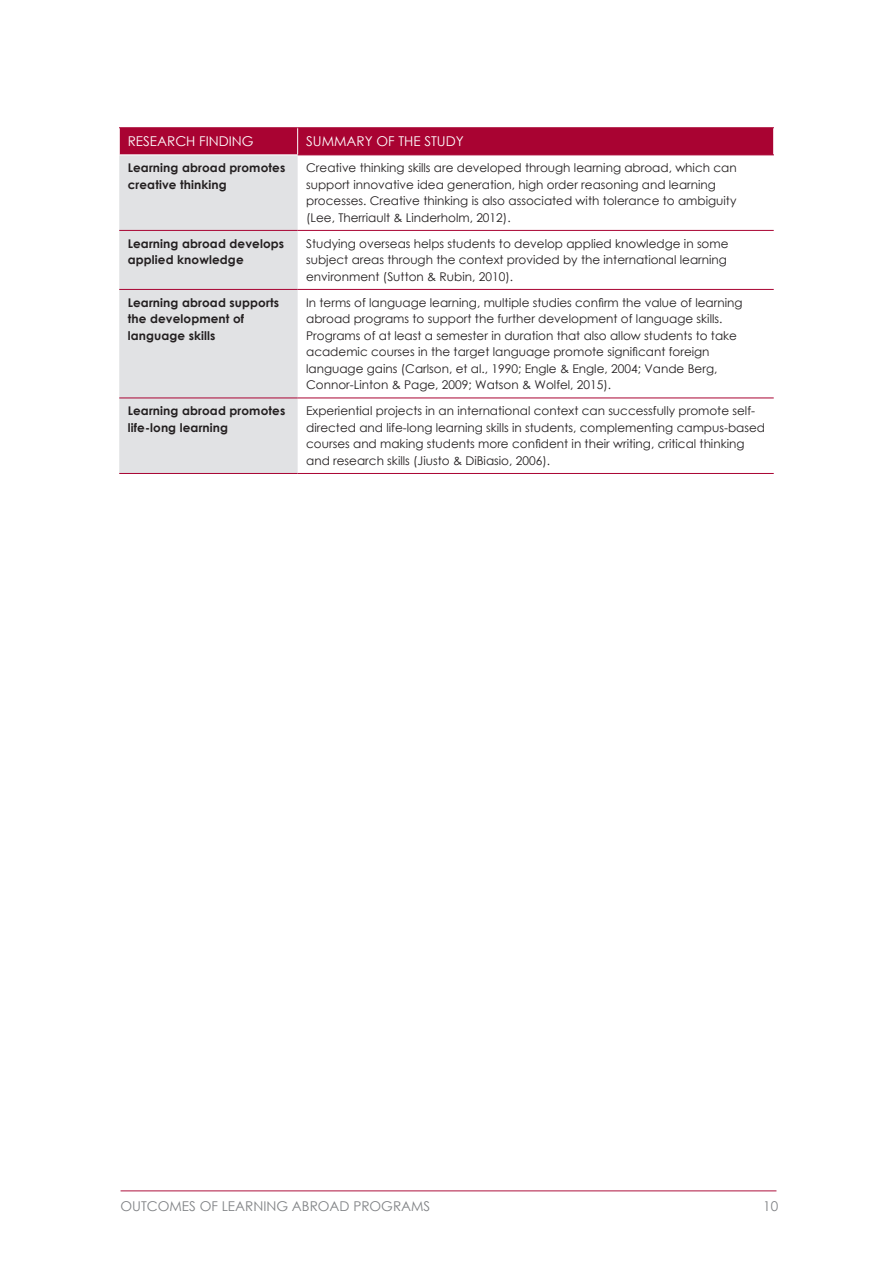
<style>
.page{position:relative;width:893px;height:1263px;background:#fff}
.page>*{position:absolute;margin:0;border:0;box-sizing:border-box;transform-origin:0 0}
.t1{font:13.5px "Century Gothic";color:#808285}
.Body_text_-_Black{font:13.5px "Century Gothic";color:#fff}
.Table_text_black{font:12px/16.5px "Century Gothic";color:#231f20}
.Table_text_black_bol{font:700 12px/16.5px "Century Gothic";letter-spacing:.01em;color:#231f20}
</style>
<div class="page">
<hr style="left:121px;top:1190px;width:655px;height:1px;background:#a90332">
<div style="left:119px;top:156px;width:179px;height:317px;background:#e1e2e4"></div>
<div style="left:119px;top:128px;width:655px;height:27px;background:#a90332"></div>
<hr style="left:298px;top:155px;width:476px;height:1px;background:#a90332">
<hr style="left:298px;top:398px;width:476px;height:1px;background:#a90332">
<hr style="left:298px;top:473px;width:476px;height:1px;background:#a90332">
<hr style="left:119px;top:398px;width:179px;height:1px;background:#a90332">
<hr style="left:119px;top:473px;width:179px;height:1px;background:#a90332">
<hr style="left:119px;top:127px;width:179px;height:1px;background:#a90332">
<hr style="left:298px;top:127px;width:476px;height:1px;background:#a90332">
<hr style="left:119px;top:230px;width:179px;height:1px;background:#a90332">
<hr style="left:298px;top:230px;width:476px;height:1px;background:#a90332">
<hr style="left:119px;top:289px;width:179px;height:1px;background:#a90332">
<hr style="left:298px;top:289px;width:476px;height:1px;background:#a90332">
<p class="Body_text_-_Black" style="left:128px;top:132px;width:127px">RESEARCH FINDING</p>
<p class="Body_text_-_Black" style="left:306px;top:132px;width:159px">SUMMARY OF THE STUDY</p>
<p class="Table_text_black_bol" style="left:128px;top:159px;width:159px">Learning abroad promotes creative thinking</p>
<p class="Table_text_black" style="left:306px;top:160px;width:432px">Creative thinking skills are developed through learning abroad, which can support innovative idea generation, high order reasoning and learning processes. Creative thinking is also associated with tolerance to ambiguity (Lee, Therriault &amp; Linderholm, 2012).</p>
<p class="Table_text_black_bol" style="left:128px;top:235px;width:158px">Learning abroad develops applied knowledge</p>
<p class="Table_text_black" style="left:306px;top:235px;width:424px">Studying overseas helps students to develop applied knowledge in some subject areas through the context provided by the international learning environment (Sutton &amp; Rubin, 2010).</p>
<p class="Table_text_black_bol" style="left:128px;top:294px;width:153px">Learning abroad supports the development of language skills</p>
<p class="Table_text_black" style="left:306px;top:294px;width:438px">In terms of language learning, multiple studies confirm the value of learning abroad programs to support the further development of language skills.<br>Programs of at least a semester in duration that also allow students to take academic courses in the target language promote significant foreign language gains (Carlson, et al., 1990; Engle &amp; Engle, 2004; Vande Berg, Connor-Linton &amp; Page, 2009; Watson &amp; Wolfel, 2015).</p>
<p class="Table_text_black_bol" style="left:128px;top:402px;width:159px">Learning abroad promotes life-long learning</p>
<p class="Table_text_black" style="left:306px;top:403px;width:460px">Experiential projects in an international context can successfully promote self&shy;directed and life-long learning skills in students, complementing campus-based courses and making students more confident in their writing, critical thinking and research skills (Jiusto &amp; DiBiasio, 2006).</p>
<p class="t1" style="left:121px;top:1197px;width:311px">OUTCOMES OF LEARNING ABROAD PROGRAMS</p>
<p class="t1" style="left:763px;top:1197px;width:16px">10</p>
</div>
